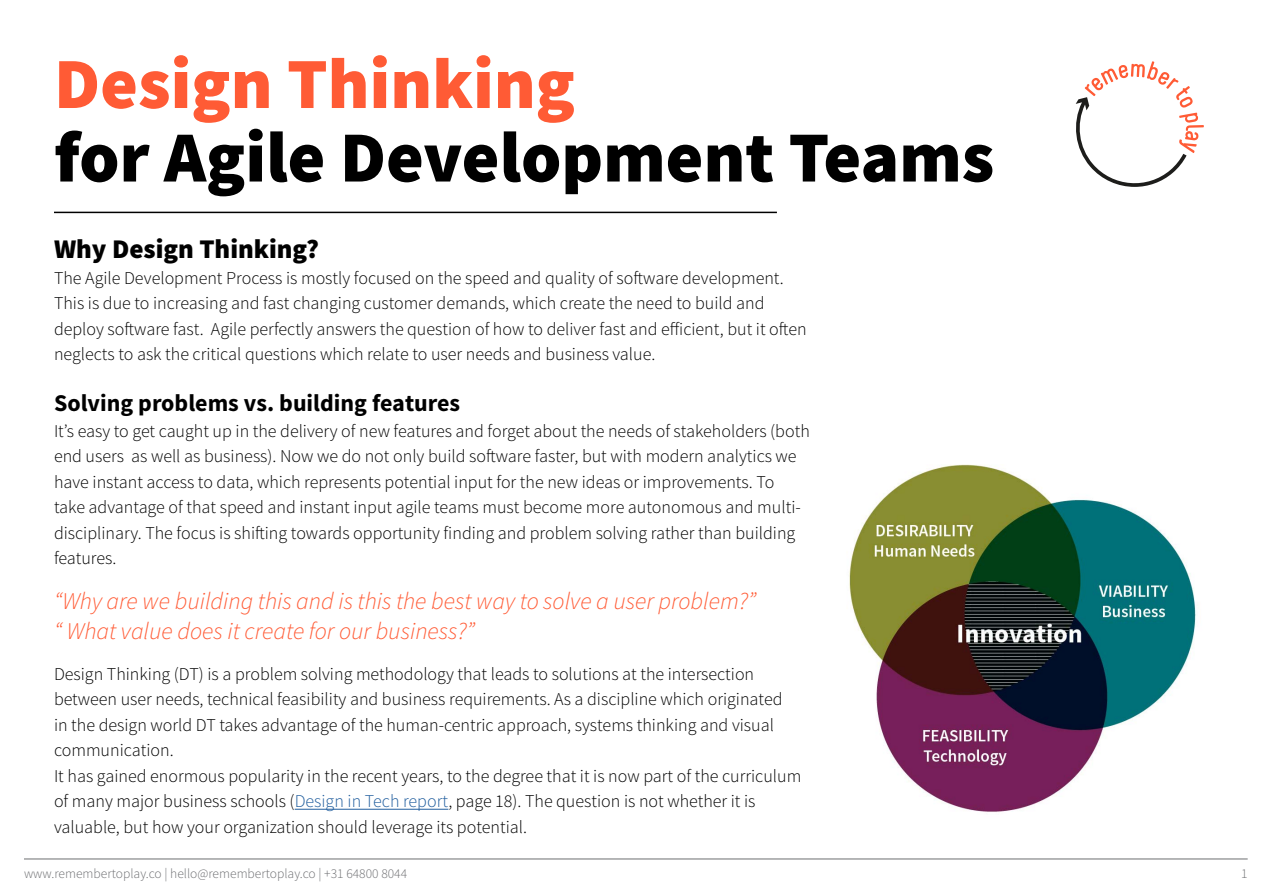
<style>
.page{position:relative;width:1263px;height:893px;background:#fff}
.page>*{position:absolute;margin:0;border:0;box-sizing:border-box;transform-origin:0 0}
.t1{font:900 72px "Source Sans Pro";color:#000}
.t2{font:900 72px "Source Sans Pro";color:#ff5b35}
.t3{font:900 27px "Source Sans Pro";color:#000}
.t4{font:italic 300 24px/30px "Source Sans Pro";color:#ff5b35}
.t5{font:700 24px "Source Sans Pro";color:#000}
.t6{font:300 18px/25.5px "Source Sans Pro";color:#000}
.t7{font:300 13.5px "Source Sans Pro";color:#6d6e71}
.s1{color:#215e9e}
</style>
<div class="page">
<hr style="left:24px;top:859px;width:1224px;height:1px;background:#6d6e71">
<svg style="left:1075px;top:61px;width:129px;height:126px"></svg>
<hr style="left:54px;top:212px;width:723px;height:1px;background:#000">
<hr style="left:295px;top:809px;width:153px;height:1px;background:#215e9e">
<img style="left:849px;top:464px;width:347px;height:348px">
<h1 class="t2" style="left:54px;top:34px;width:522px">Design Thinking</h1>
<h1 class="t1" style="left:54px;top:108px;width:942px">for Agile Development Teams</h1>
<h2 class="t3" style="left:54px;top:231px;width:266px">Why Design Thinking?</h2>
<p class="t6" style="left:54px;top:265px;width:754px">The Agile Development Process is mostly focused on the speed and quality of software development.<br>This is due to increasing and fast changing customer demands, which create the need to build and deploy software fast. Agile perfectly answers the question of how to deliver fast and efficient, but it often neglects to ask the critical questions which relate to user needs and business value.</p>
<h3 class="t5" style="left:54px;top:388px;width:408px">Solving problems vs. building features</h3>
<p class="t6" style="left:54px;top:418px;width:757px">It’s easy to get caught up in the delivery of new features and forget about the needs of stakeholders (both end users as well as business). Now we do not only build software faster, but with modern analytics we have instant access to data, which represents potential input for the new ideas or improvements. To take advantage of that speed and instant input agile teams must become more autonomous and multi&shy;disciplinary. The focus is shifting towards opportunity finding and problem solving rather than building features.</p>
<h3 class="t4" style="left:54px;top:586px;width:704px">“Why are we building this and is this the best way to solve a user problem?” “ What value does it create for our business?”</h3>
<p class="t6" style="left:54px;top:661px;width:749px">Design Thinking (DT) is a problem solving methodology that leads to solutions at the intersection between user needs, technical feasibility and business requirements. As a discipline which originated<br>in the design world DT takes advantage of the human-centric approach, systems thinking and visual communication.<br>It has gained enormous popularity in the recent years, to the degree that it is now part of the curriculum of many major business schools (<span class="s1">Design in Tech report</span>, page 18). The question is not whether it is valuable, but how your organization should leverage its potential.</p>
<p class="t7" style="left:24px;top:865px;width:385px">www.remembertoplay.co | hello@remembertoplay.co | +31 64800 8044</p>
<p class="t7" style="left:1241px;top:865px;width:8px">1</p>
</div>
